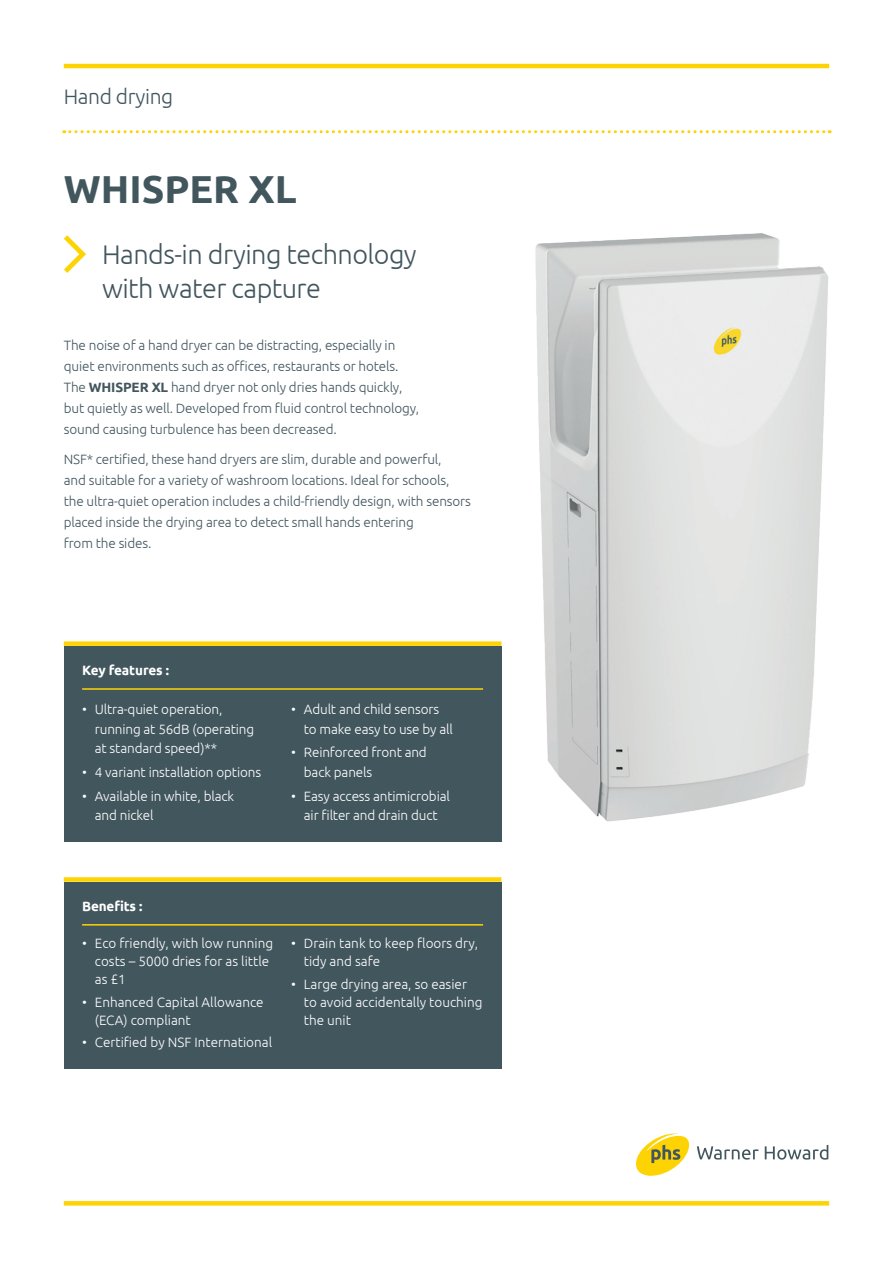
<style>
.page{position:relative;width:893px;height:1263px;background:#fff}
.page>*{position:absolute;margin:0;border:0;box-sizing:border-box;transform-origin:0 0}
.t1{font:700 39px "Ubuntu";color:#42565e}
.t2{font:300 27px/34.5px "Ubuntu";letter-spacing:-.02em;color:#42565e}
.t3{font:300 21px "Ubuntu";letter-spacing:-.02em;color:#42565e}
.Main_Copy{font:300 13.5px/21px "Ubuntu";letter-spacing:-.01em;color:#42565e}
.Feature_Copy_on_grey{font:300 13.5px/19.5px "Ubuntu";letter-spacing:-.01em;color:#fff}
.Main_Copy-2{font:300 13.5px/18px "Ubuntu";color:#fff}
.Feature_Copy_On_Grey{font:700 13.5px "Ubuntu";letter-spacing:-.01em;color:#fff}
.s1{font-weight:700}
</style>
<div class="page">
<svg style="left:64px;top:235px;width:22px;height:38px"></svg>
<div style="left:64px;top:646px;width:437px;height:196px;background:#42565e"></div>
<div style="left:64px;top:882px;width:437px;height:187px;background:#42565e"></div>
<div style="left:64px;top:641px;width:437px;height:5px;background:#fed304"></div>
<div style="left:64px;top:877px;width:437px;height:5px;background:#fed304"></div>
<hr style="left:82px;top:688px;width:401px;height:2px;background:#fed304">
<hr style="left:82px;top:924px;width:401px;height:1px;background:#fed304">
<hr style="left:64px;top:64px;width:765px;height:4px;background:#fed304">
<svg style="left:64px;top:130px;width:766px;height:3px"></svg>
<img style="left:535px;top:233px;width:293px;height:589px">
<svg style="left:64px;top:1201px;width:765px;height:4px;fill:#fed304"></svg>
<svg style="left:636px;top:1133px;width:53px;height:43px"></svg>
<svg style="left:697px;top:1146px;width:62px;height:13px"></svg>
<svg style="left:765px;top:1145px;width:63px;height:14px"></svg>
<p class="t3" style="left:64px;top:84px;width:111px">Hand drying</p>
<p class="t1" style="left:64px;top:166px;width:235px">WHISPER XL</p>
<p class="t2" style="left:102px;top:236px;width:316px">Hands-in drying technology with water capture</p>
<p class="Main_Copy" style="left:64px;top:335px;width:357px">The noise of a hand dryer can be distracting, especially in quiet environments such as offices, restaurants or hotels.<br>The <span class="s1">WHISPER XL</span> hand dryer not only dries hands quickly, but quietly as well. Developed from fluid control technology, sound causing turbulence has been decreased.</p>
<p class="Main_Copy" style="left:64px;top:448px;width:409px">NSF* certified, these hand dryers are slim, durable and powerful,<br>and suitable for a variety of washroom locations. Ideal for schools, the ultra-quiet operation includes a child-friendly design, with sensors placed inside the drying area to detect small hands entering<br>from the sides.</p>
<p class="Feature_Copy_On_Grey" style="left:82px;top:662px;width:88px">Key features :</p>
<p class="Feature_Copy_on_grey" style="left:95px;top:699px;width:161px;text-indent:-13px">• Ultra-quiet operation, running at 56dB (operating at standard speed)**</p>
<p class="Feature_Copy_on_grey" style="left:82px;top:762px;width:181px">• 4 variant installation options</p>
<p class="Feature_Copy_on_grey" style="left:95px;top:786px;width:141px;text-indent:-13px">• Available in white, black and nickel</p>
<p class="Feature_Copy_on_grey" style="left:304px;top:699px;width:150px;text-indent:-13px">• Adult and child sensors to make easy to use by all</p>
<p class="Feature_Copy_on_grey" style="left:304px;top:742px;width:124px;text-indent:-13px">• Reinforced front and back panels</p>
<p class="Feature_Copy_on_grey" style="left:291px;top:786px;width:160px;text-align:center">• Easy access antimicrobial air filter and drain duct</p>
<p class="Feature_Copy_On_Grey" style="left:82px;top:898px;width:62px">Benefits :</p>
<p class="Main_Copy-2" style="left:95px;top:934px;width:180px;text-indent:-13px">• Eco friendly, with low running costs – 5000 dries for as little as £1</p>
<p class="Main_Copy-2" style="left:95px;top:992px;width:170px;text-indent:-13px">• Enhanced Capital Allowance (ECA) compliant</p>
<p class="Main_Copy-2" style="left:82px;top:1033px;width:191px">• Certified by NSF International</p>
<p class="Main_Copy-2" style="left:304px;top:934px;width:176px;text-indent:-13px">• Drain tank to keep floors dry, tidy and safe</p>
<p class="Main_Copy-2" style="left:304px;top:974px;width:180px;text-indent:-13px">• Large drying area, so easier to avoid accidentally touching the unit</p>
</div>
